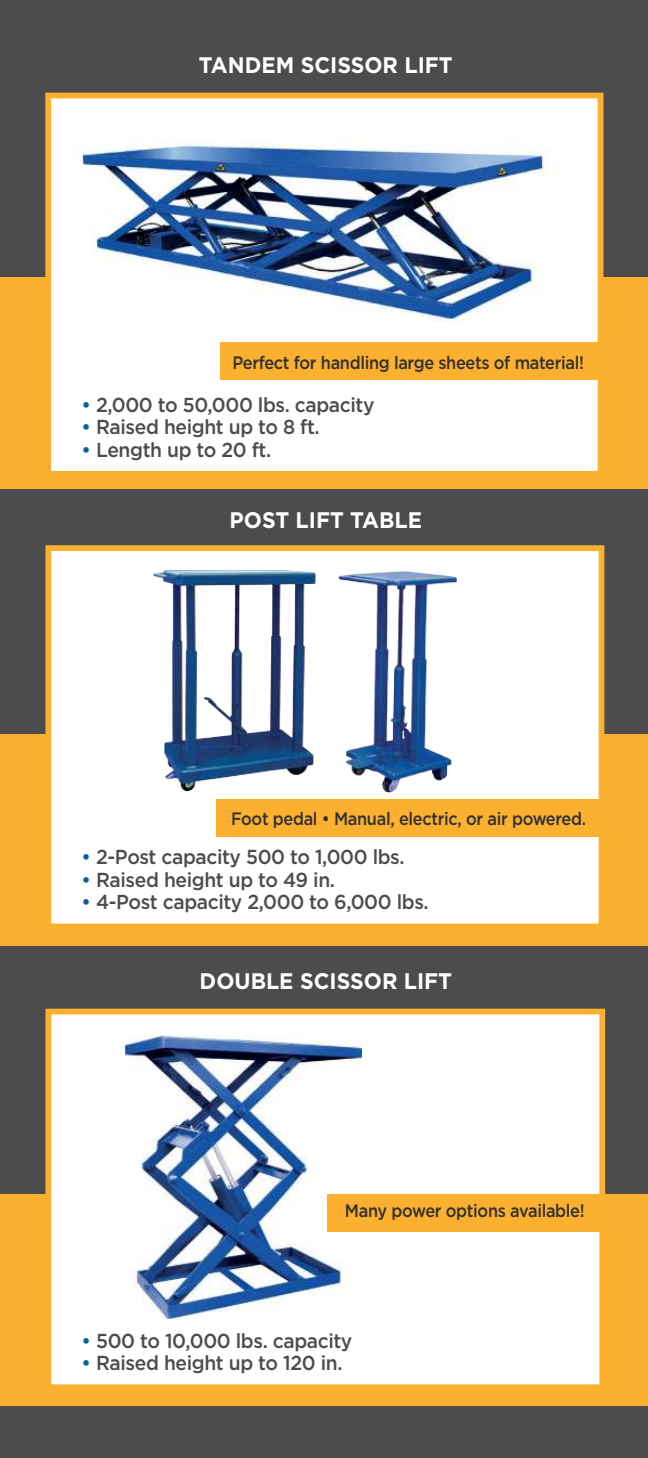
<style>
.page{position:relative;width:648px;height:1458px;background:#4c4c4e}
.page>*{position:absolute;margin:0;border:0;box-sizing:border-box;transform-origin:0 0}
.t1{font:700 22.5px "Gotham";color:#fff;scale:.95 1}
.t2{font:500 20.25px "Gotham";letter-spacing:-.02em;color:#4c4c4e;scale:.95 1}
.t3{font:500 18px "Gotham";letter-spacing:-.02em;color:#323032;scale:.91 1}
.s1{color:#066197}
</style>
<div class="page">
<div style="left:0;top:277px;width:648px;height:212px;background:#fbb12f"></div>
<div style="left:0;top:734px;width:648px;height:211px;background:#fbb12f"></div>
<div style="left:0;top:1194px;width:648px;height:212px;background:#fbb12f"></div>
<div style="left:48px;top:1012px;width:554px;height:375px;background:#fff"></div>
<div style="left:46px;top:1009px;width:559px;height:381px;border:6px solid #fbb12f"></div>
<img style="left:126px;top:1036px;width:236px;height:282px">
<div style="left:48px;top:548px;width:554px;height:378px;background:#fff"></div>
<div style="left:46px;top:545px;width:558px;height:384px;border:6px solid #fbb12f"></div>
<img style="left:343px;top:545px;width:125px;height:248px">
<div style="left:48px;top:96px;width:553px;height:378px;background:#fff"></div>
<div style="left:45px;top:93px;width:558px;height:384px;border:6px solid #fbb12f"></div>
<img style="left:74px;top:140px;width:484px;height:182px">
<img style="left:137px;top:545px;width:206px;height:247px">
<div style="left:216px;top:799px;width:389px;height:38px;background:#fbb12f"></div>
<div style="left:220px;top:343px;width:385px;height:37px;background:#fbb12f"></div>
<div style="left:327px;top:1194px;width:278px;height:37px;background:#fbb12f"></div>
<p class="t1" style="left:199px;top:55px;width:269px">TANDEM SCISSOR LIFT</p>
<p class="t3" style="left:232px;top:354px;width:388px">Perfect for handling large sheets of material!</p>
<p class="t2" style="left:82px;top:396px;width:310px"><span class="s1">•</span> 2,000 to 50,000 lbs. capacity</p>
<p class="t2" style="left:82px;top:418px;width:252px"><span class="s1">•</span> Raised height up to 8 ft.</p>
<p class="t2" style="left:82px;top:441px;width:201px"><span class="s1">•</span> Length up to 20 ft.</p>
<p class="t1" style="left:230px;top:510px;width:204px">POST LIFT TABLE</p>
<p class="t3" style="left:231px;top:811px;width:392px">Foot pedal • Manual, electric, or air powered.</p>
<p class="t2" style="left:82px;top:848px;width:342px"><span class="s1">•</span> 2-Post capacity 500 to 1,000 lbs.</p>
<p class="t2" style="left:82px;top:870px;width:268px"><span class="s1">•</span> Raised height up to 49 in.</p>
<p class="t2" style="left:82px;top:893px;width:367px"><span class="s1">•</span> 4-Post capacity 2,000 to 6,000 lbs.</p>
<p class="t1" style="left:200px;top:971px;width:267px">DOUBLE SCISSOR LIFT</p>
<p class="t3" style="left:345px;top:1203px;width:265px">Many power options available!</p>
<p class="t2" style="left:82px;top:1332px;width:287px"><span class="s1">•</span> 500 to 10,000 lbs. capacity</p>
<p class="t2" style="left:82px;top:1354px;width:276px"><span class="s1">•</span> Raised height up to 120 in.</p>
</div>
